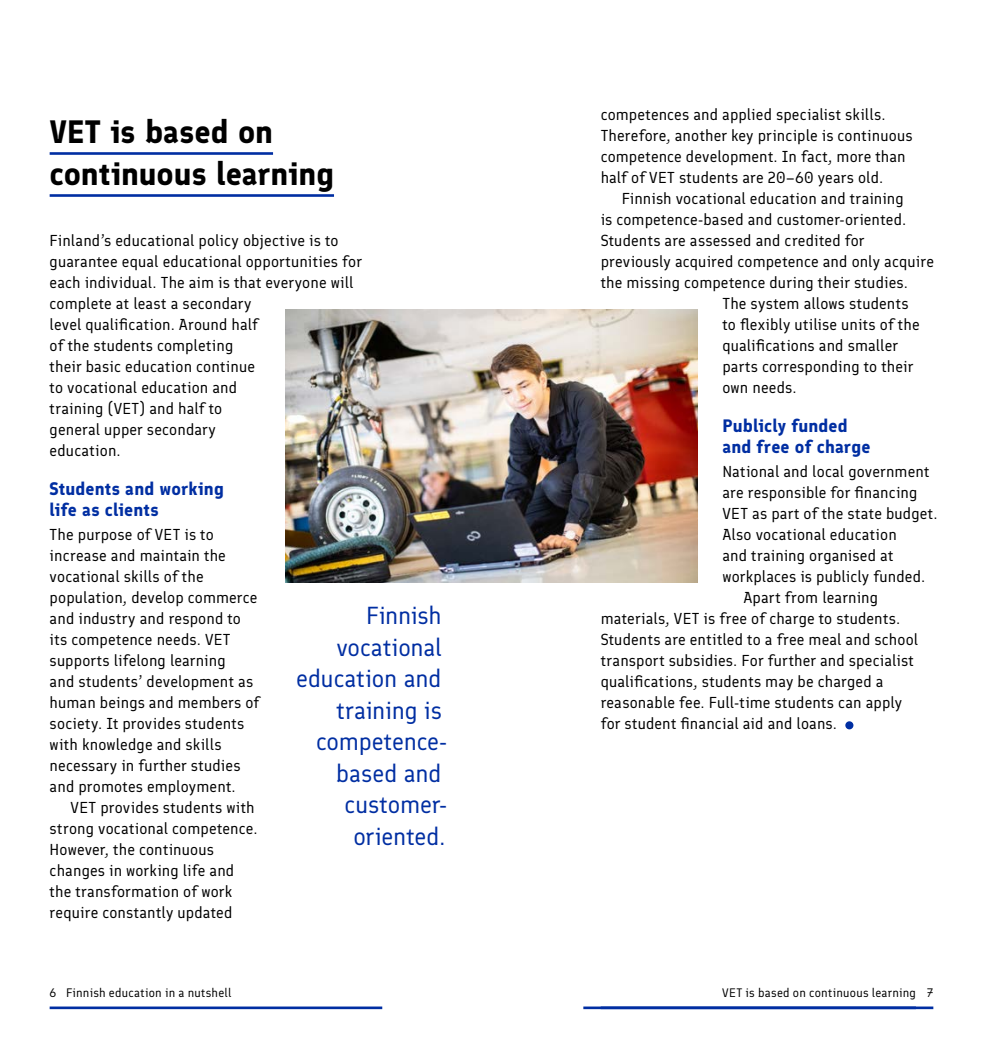
<style>
.page{position:relative;width:983px;height:1042px;background:#fff}
.page>*{position:absolute;margin:0;border:0;box-sizing:border-box;transform-origin:0 0}
.t1{font:700 31.5px/42px "Finlandica";color:#000}
.t2{font:24.5px/31.5px "Finlandica";letter-spacing:-.01em;color:#002ea2;text-align:right}
.t3{font:700 17.5px/21px "Finlandica";letter-spacing:.01em;color:#002ea2}
.t4{font:15.75px/21px "Finlandica";letter-spacing:.01em;color:#000}
.t5{font:12.25px "Finlandica";letter-spacing:.02em;color:#000}
</style>
<div class="page">
<hr style="left:50px;top:1006px;width:332px;height:3px;background:#002ea2">
<hr style="left:600px;top:1006px;width:333px;height:3px;background:#002ea2">
<hr style="left:50px;top:152px;width:223px;height:3px;background:#002ea2">
<hr style="left:50px;top:194px;width:284px;height:3px;background:#002ea2">
<img style="left:285px;top:309px;width:412px;height:273px">
<div style="left:845px;top:721px;width:8px;height:8px;background:#002ea2;border-radius:50%"></div>
<hr style="left:583px;top:1006px;width:332px;height:3px;background:#002ea2">
<h1 class="t1" style="left:50px;top:111px;width:286px">VET is based on continuous learning</h1>
<p class="t4" style="left:50px;top:230px;width:313px">Finland’s educational policy objective is to guarantee equal educational opportunities for each individual. The aim is that everyone will complete at least a secondary<br>level qualification. Around half<br>of the students completing<br>their basic education continue<br>to vocational education and<br>training (VET) and half to<br>general upper secondary<br>education.</p>
<p class="t3" style="left:50px;top:478px;width:176px">Students and working life as clients</p>
<p class="t4" style="left:50px;top:524px;width:211px">The purpose of VET is to increase and maintain the vocational skills of the population, develop commerce and industry and respond to its competence needs. VET supports lifelong learning<br>and students’ development as human beings and members of society. It provides students with knowledge and skills necessary in further studies and promotes employment.</p>
<p class="t4" style="left:50px;top:797px;width:209px;text-indent:21px">VET provides students with strong vocational competence.<br>However, the continuous changes in working life and the transformation of work require constantly updated</p>
<h2 class="t2" style="left:296px;top:600px;width:152px">Finnish vocational education and training is competence&shy;based and customer&shy;oriented.</h2>
<p class="t4" style="left:600px;top:104px;width:313px">competences and applied specialist skills.<br>Therefore, another key principle is continuous competence development. In fact, more than half of VET students are 20–60 years old.</p>
<p class="t4" style="left:621px;top:188px;width:283px">Finnish vocational education and training</p>
<p class="t4" style="left:600px;top:209px;width:307px">is competence-based and customer-oriented.</p>
<p class="t4" style="left:600px;top:230px;width:265px">Students are assessed and credited for</p>
<p class="t4" style="left:600px;top:251px;width:334px">previously acquired competence and only acquire</p>
<p class="t4" style="left:600px;top:272px;width:309px">the missing competence during their studies.</p>
<p class="t4" style="left:722px;top:293px;width:187px">The system allows students</p>
<p class="t4" style="left:722px;top:314px;width:199px">to flexibly utilise units of the</p>
<p class="t4" style="left:722px;top:335px;width:177px">qualifications and smaller</p>
<p class="t4" style="left:722px;top:356px;width:192px">parts corresponding to their</p>
<p class="t4" style="left:722px;top:377px;width:76px">own needs.</p>
<p class="t3" style="left:722px;top:415px;width:149px">Publicly funded and free of charge</p>
<p class="t4" style="left:722px;top:461px;width:208px">National and local government</p>
<p class="t4" style="left:722px;top:482px;width:196px">are responsible for financing</p>
<p class="t4" style="left:722px;top:503px;width:216px">VET as part of the state budget.</p>
<p class="t4" style="left:722px;top:524px;width:176px">Also vocational education</p>
<p class="t4" style="left:722px;top:545px;width:173px">and training organised at</p>
<p class="t4" style="left:722px;top:566px;width:204px">workplaces is publicly funded.</p>
<p class="t4" style="left:743px;top:587px;width:136px">Apart from learning</p>
<p class="t4" style="left:600px;top:608px;width:301px">materials, VET is free of charge to students.</p>
<p class="t4" style="left:600px;top:629px;width:319px">Students are entitled to a free meal and school</p>
<p class="t4" style="left:600px;top:650px;width:315px">transport subsidies. For further and specialist</p>
<p class="t4" style="left:600px;top:671px;width:284px">qualifications, students may be charged a</p>
<p class="t4" style="left:600px;top:692px;width:303px">reasonable fee. Full-time students can apply</p>
<p class="t4" style="left:600px;top:713px;width:238px">for student financial aid and loans.</p>
<p class="t5" style="left:50px;top:985px;width:183px">6 Finnish education in a nutshell</p>
<p class="t5" style="left:926px;top:985px;width:8px">7</p>
<p class="t5" style="left:722px;top:985px;width:195px">VET is based on continuous learning</p>
</div>
